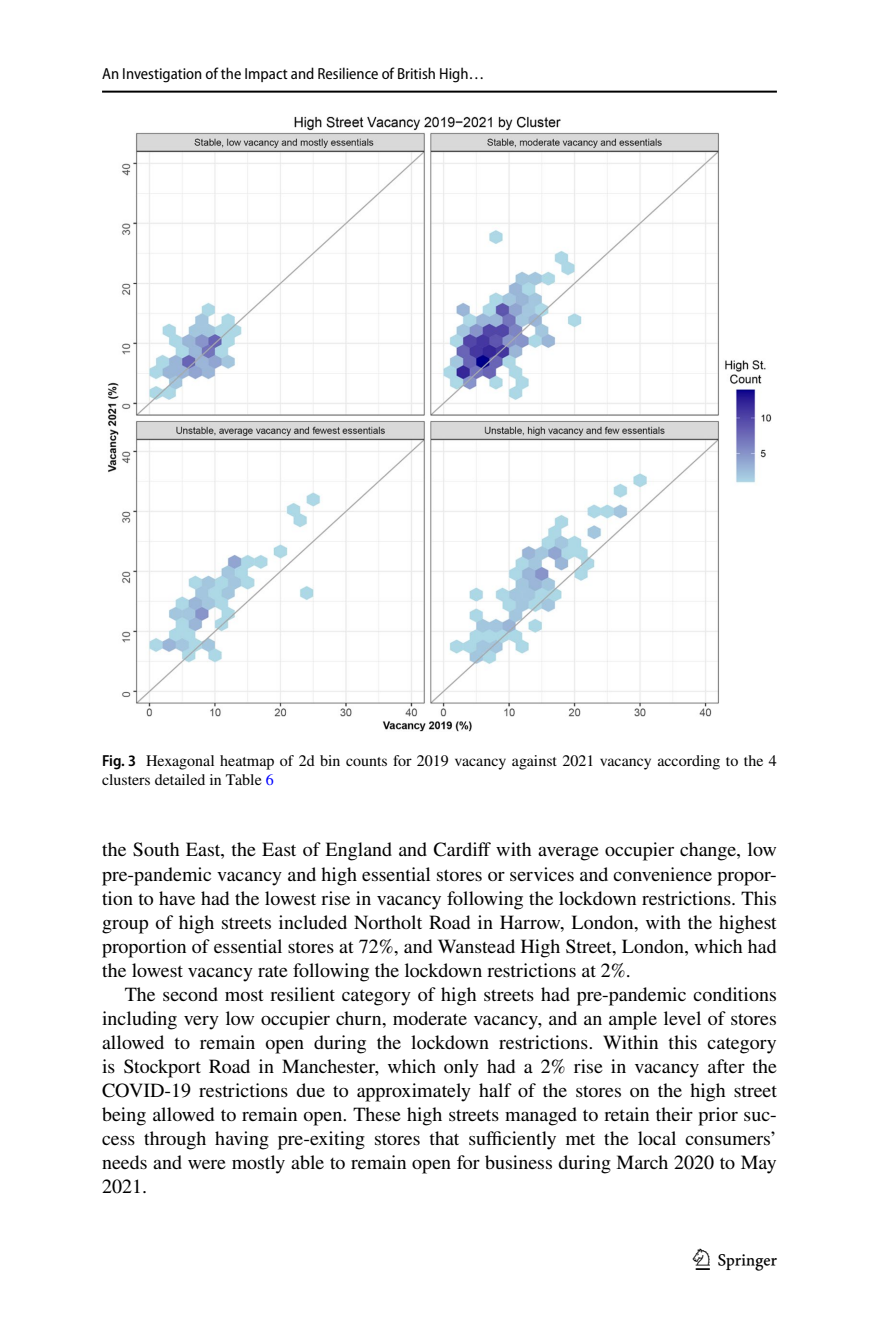
<style>
.page{position:relative;width:879px;height:1333px;background:#fff}
.page>*{position:absolute;margin:0;border:0;box-sizing:border-box;transform-origin:0 0}
.t1{font:30px "Springnew Regular 3";color:#000}
.t2{font:20px/24px "STIX";color:#000;text-align:justify}
.t3{font:16px/19px "STIX";color:#000}
.t4{font:16px "Myriad Pro Semi Cn 3";color:#000}
.s1{font-family:"Myriad Pro";font-weight:600;font-stretch:semi-condensed}
.s2{color:#00f}
</style>
<div class="page">
<hr style="left:102px;top:91px;width:675px;height:2px;background:#000">
<img style="left:108px;top:116px;width:663px;height:615px">
<p class="t4" style="left:102px;top:65px;width:384px">An Investigation of the Impact and Resilience of British High…</p>
<p class="t3" style="left:102px;top:752px;width:676px"><span class="s1">Fig. 3</span> Hexagonal heatmap of 2d bin counts for 2019 vacancy against 2021 vacancy according to the 4 clusters detailed in Table <span class="s2">6</span></p>
<p class="t2" style="left:102px;top:839px;width:676px">the South East, the East of England and Cardiff with average occupier change, low pre-pandemic vacancy and high essential stores or services and convenience propor&shy;tion to have had the lowest rise in vacancy following the lockdown restrictions. This group of high streets included Northolt Road in Harrow, London, with the highest proportion of essential stores at 72%, and Wanstead High Street, London, which had the lowest vacancy rate following the lockdown restrictions at 2%.</p>
<p class="t2" style="left:102px;top:983px;width:676px;text-indent:23px">The second most resilient category of high streets had pre-pandemic conditions including very low occupier churn, moderate vacancy, and an ample level of stores allowed to remain open during the lockdown restrictions. Within this category is Stockport Road in Manchester, which only had a 2% rise in vacancy after the COVID-19 restrictions due to approximately half of the stores on the high street being allowed to remain open. These high streets managed to retain their prior suc&shy;cess through having pre-exiting stores that sufficiently met the local consumers’ needs and were mostly able to remain open for business during March 2020 to May 2021.</p>
<h1 class="t1" style="left:696px;top:1248px;width:83px">1 3</h1>
</div>
